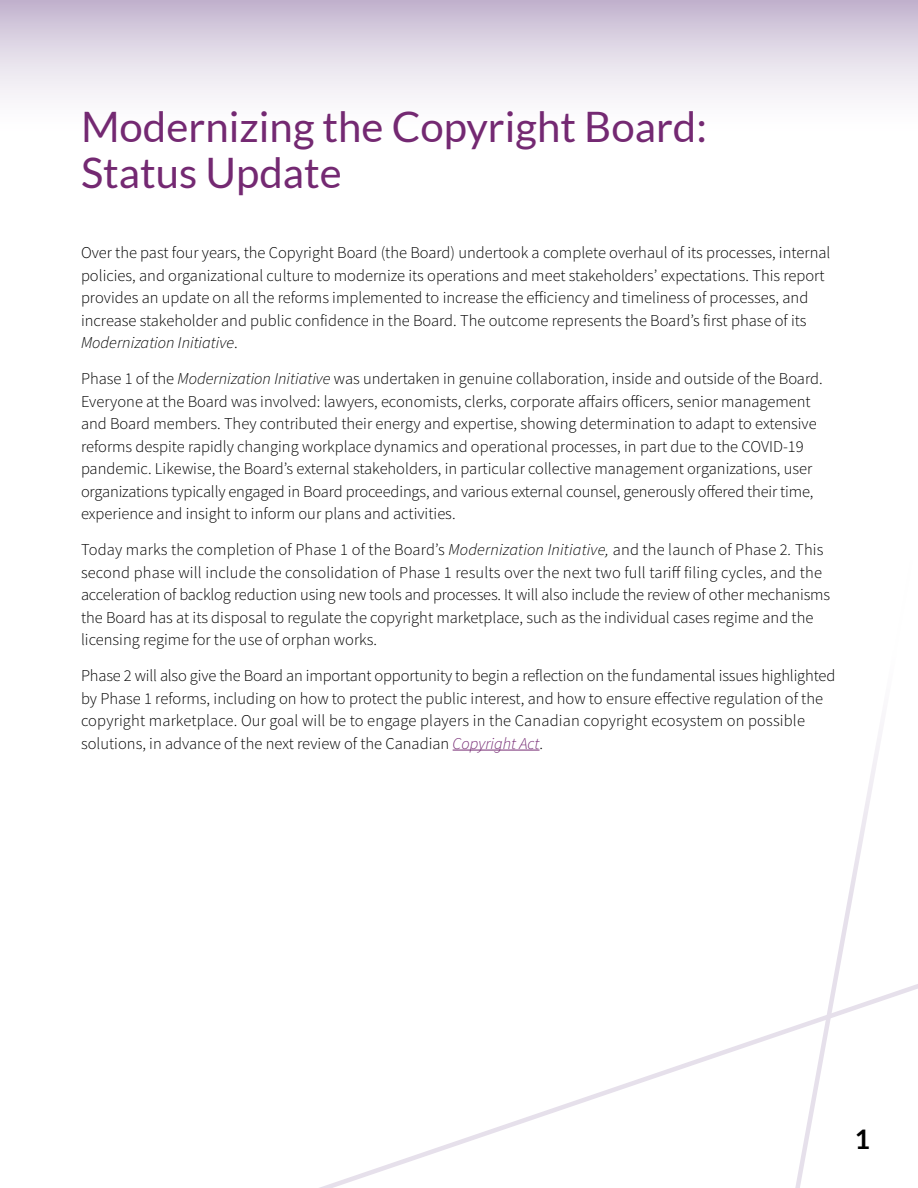
<style>
.page{position:relative;width:918px;height:1188px;background:#fff}
.page>*{position:absolute;margin:0;border:0;box-sizing:border-box;transform-origin:0 0}
.t1{font:42px/46.5px "Lato";color:#742972}
.t2{font:700 27px "Lato";color:#000}
.text{font:16.5px/22.5px "Source Sans Variable";color:#000}
.s1{font-style:italic}
.s2{font-style:italic;color:#742972}
</style>
<div class="page">
<div style="left:0;top:0;width:918px;height:143px;background:linear-gradient(to bottom,#c8bbd3,#fff)"></div>
<hr style="left:0;top:755px;width:1px;height:433px;background:#696a6d">
<hr style="left:453px;top:750px;width:87px;height:1px;background:#742972">
<svg style="left:0;top:907px;width:918px;height:281px"></svg>
<svg style="left:695px;top:730px;width:222px;height:458px"></svg>
<h1 class="t1" style="left:81px;top:103px;width:628px">Modernizing the Copyright Board:<br>Status Update</h1>
<p class="text" style="left:81px;top:241px;width:751px">Over the past four years, the Copyright Board (the Board) undertook a complete overhaul of its processes, internal policies, and organizational culture to modernize its operations and meet stakeholders’ expectations. This report provides an update on all the reforms implemented to increase the efficiency and timeliness of processes, and increase stakeholder and public confidence in the Board. The outcome represents the Board’s first phase of its <span class="s1">Modernization Initiative</span>.</p>
<p class="text" style="left:81px;top:367px;width:743px">Phase 1 of the <span class="s1">Modernization Initiative</span> was undertaken in genuine collaboration, inside and outside of the Board.<br>Everyone at the Board was involved: lawyers, economists, clerks, corporate affairs officers, senior management and Board members. They contributed their energy and expertise, showing determination to adapt to extensive reforms despite rapidly changing workplace dynamics and operational processes, in part due to the COVID-19 pandemic. Likewise, the Board’s external stakeholders, in particular collective management organizations, user organizations typically engaged in Board proceedings, and various external counsel, generously offered their time, experience and insight to inform our plans and activities.</p>
<p class="text" style="left:81px;top:538px;width:751px">Today marks the completion of Phase 1 of the Board’s <span class="s1">Modernization Initiative,</span> and the launch of Phase 2<span class="s1">.</span> This second phase will include the consolidation of Phase 1 results over the next two full tariff filing cycles, and the acceleration of backlog reduction using new tools and processes. It will also include the review of other mechanisms the Board has at its disposal to regulate the copyright marketplace, such as the individual cases regime and the licensing regime for the use of orphan works.</p>
<p class="text" style="left:81px;top:664px;width:756px">Phase 2 will also give the Board an important opportunity to begin a reflection on the fundamental issues highlighted by Phase 1 reforms, including on how to protect the public interest, and how to ensure effective regulation of the copyright marketplace. Our goal will be to engage players in the Canadian copyright ecosystem on possible solutions, in advance of the next review of the Canadian <span class="s2">Copyright Act</span>.</p>
<h2 class="t2" style="left:855px;top:1124px;width:17px">1</h2>
</div>
